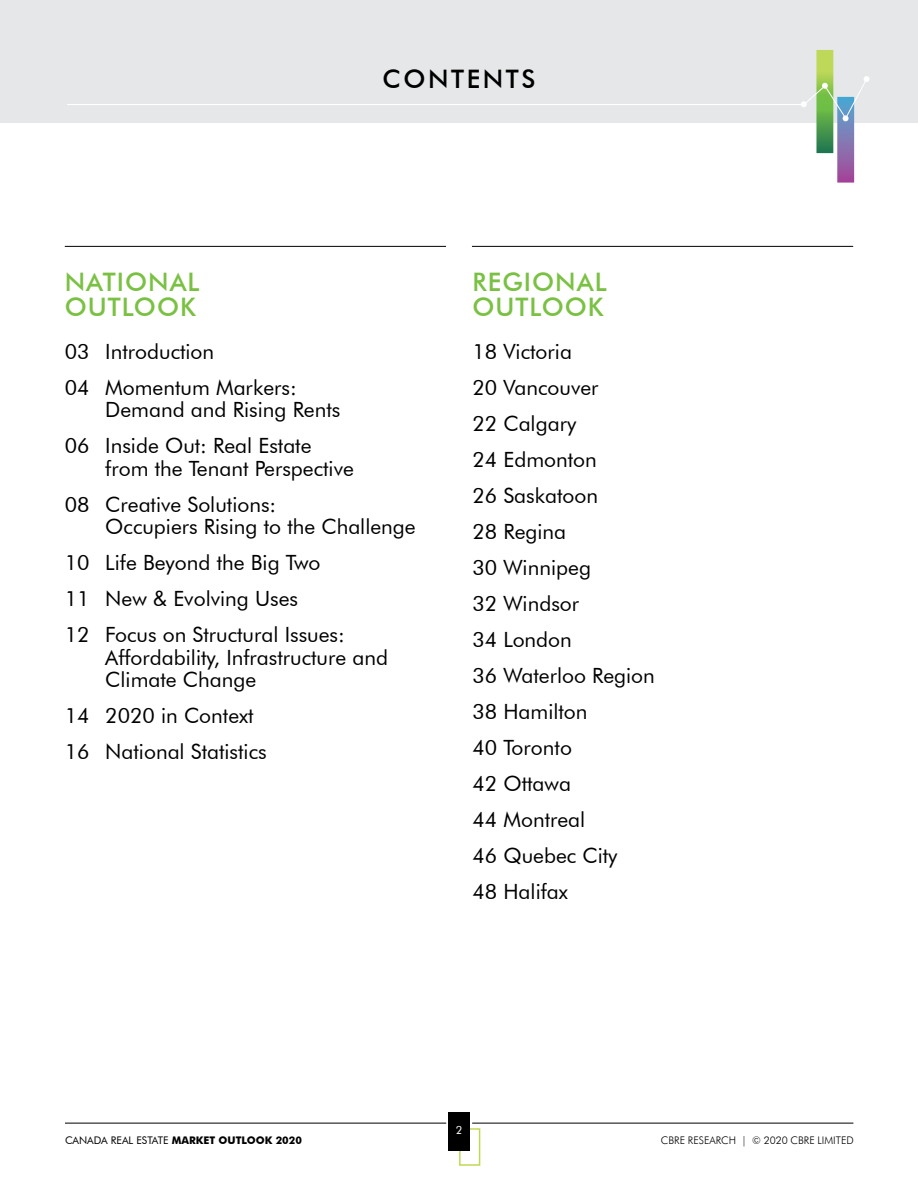
<style>
.page{position:relative;width:918px;height:1188px;background:#fff}
.page>*{position:absolute;margin:0;border:0;box-sizing:border-box;transform-origin:0 0}
.t1{font:500 25.5px/25.5px "Futura BT";letter-spacing:.04em;color:#7ac143}
.t2{font:500 25.5px "Futura BT";letter-spacing:.1em;color:#000}
.t3{font:21px/36px "Futura BT";color:#000}
.t4{font:12px "Futura BT";color:#fff}
.t5{font:11.25px "Futura BT";color:#fff}
.t6{font:700 10.5px "Futura BT";color:#000}
.t7{font:300 10.5px "Futura BT";color:#000}
.s1{font-weight:400}
</style>
<div class="page">
<hr style="left:65px;top:1123px;width:381px;height:1px;background:#000">
<hr style="left:472px;top:1123px;width:381px;height:1px;background:#000">
<div style="left:459px;top:1128px;width:21px;height:38px;border:2px solid #bfd857"></div>
<div style="left:449px;top:1112px;width:21px;height:39px;background:#000"></div>
<div style="left:0;top:0;width:918px;height:123px;background:#e6e7e8"></div>
<svg style="left:801px;top:50px;width:69px;height:133px"></svg>
<hr style="left:67px;top:104px;width:738px;height:1px;background:#fff">
<hr style="left:65px;top:246px;width:381px;height:1px;background:#000">
<hr style="left:472px;top:246px;width:381px;height:1px;background:#000">
<p class="t2" style="left:383px;top:64px;width:154px">CONTENTS</p>
<p class="t1" style="left:65px;top:269px;width:136px">NATIONAL<br>OUTLOOK</p>
<p class="t3" style="left:65px;top:333px;width:233px">03 Introduction<br>04 Momentum Markers:</p>
<p class="t3" style="left:65px;top:392px;width:277px;text-indent:41px">Demand and Rising Rents<br>06 Inside Out: Real Estate</p>
<p class="t3" style="left:65px;top:450px;width:291px;text-indent:41px">from the Tenant Perspective<br>08 Creative Solutions:</p>
<p class="t3" style="left:65px;top:509px;width:352px;text-indent:41px">Occupiers Rising to the Challenge<br>10 Life Beyond the Big Two<br>11 New &amp; Evolving Uses<br>12 Focus on Structural Issues:</p>
<p class="t3" style="left:105px;top:646px;width:284px;line-height:22.5px">Affordability, Infrastructure and<br>Climate Change</p>
<p class="t3" style="left:65px;top:698px;width:203px">14 2020 in Context<br>16 National Statistics</p>
<p class="t1" style="left:472px;top:269px;width:136px">REGIONAL<br>OUTLOOK</p>
<p class="t3" style="left:472px;top:333px;width:184px">18 Victoria<br>20 Vancouver<br>22 Calgary<br>24 Edmonton<br>26 Saskatoon<br>28 Regina<br>30 Winnipeg<br>32 Windsor<br>34 London<br>36 Waterloo Region<br>38 Hamilton<br>40 Toronto<br>42 Ottawa<br>44 Montreal<br>46 Quebec City<br>48 Halifax</p>
<p class="t5" style="left:456px;top:1123px;width:8px">2</p>
<p class="t4" style="left:456px;top:1128px;width:9px">2</p>
<p class="t6" style="left:65px;top:1134px;width:239px"><span class="s1">CANADA REAL ESTATE</span> MARKET OUTLOOK 2020</p>
<p class="t7" style="left:661px;top:1134px;width:194px">CBRE RESEARCH | © 2020 CBRE LIMITED</p>
</div>
